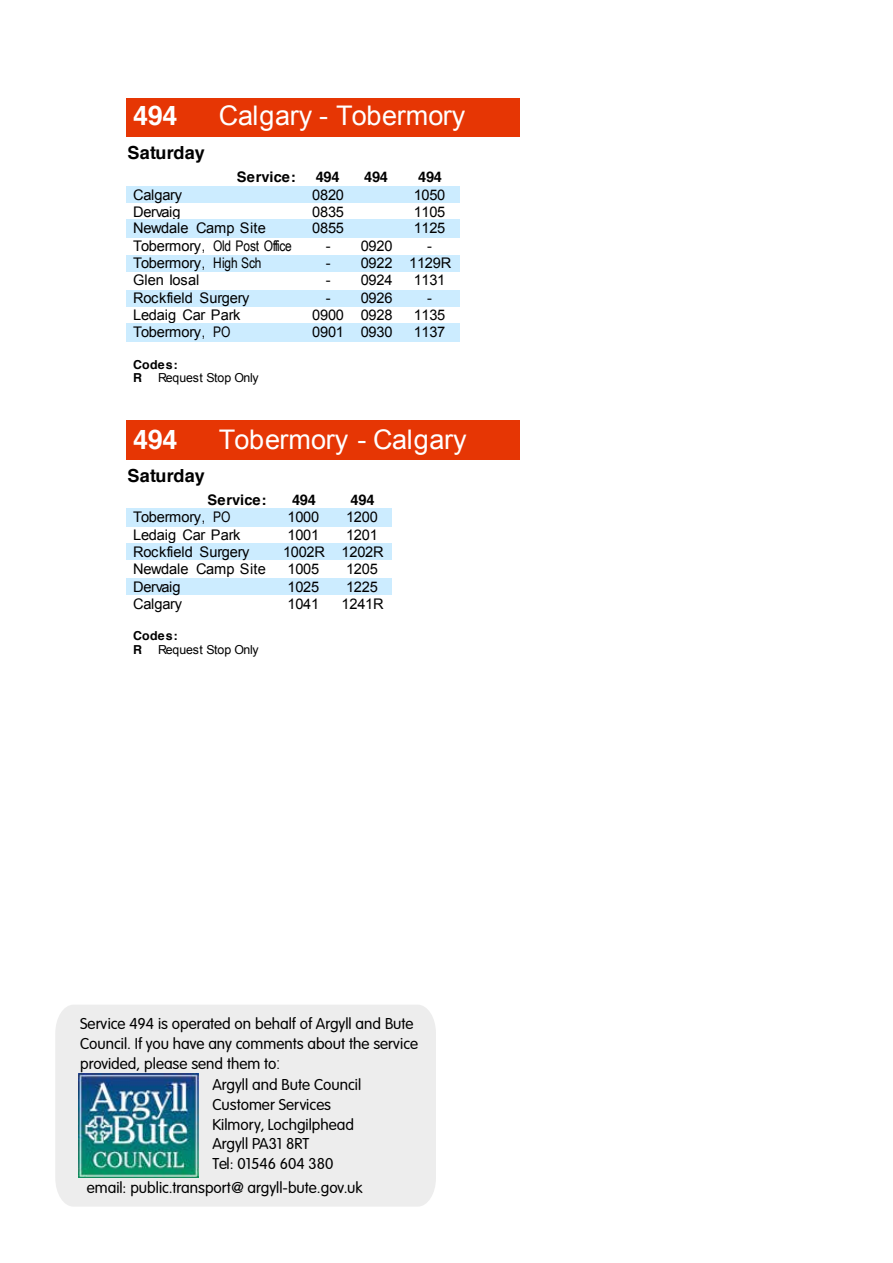
<style>
.page{position:relative;width:893px;height:1263px;background:#fff}
.page>*{position:absolute;margin:0;border:0;box-sizing:border-box;transform-origin:0 0}
.t1{font:27px "Arial";letter-spacing:-.005em;color:#fff}
.t2{font:700 27px "Helvetica";letter-spacing:-.015em;color:#fff}
.t3{font:700 18px "Helvetica";letter-spacing:.005em;color:#000}
.t4{font:300 16.5px "VAG Rundschrift D";color:#000}
.t5{font:14.7px "Arial";letter-spacing:-.02em;color:#000}
.t6{font:14.7px "Arial Narrow";letter-spacing:-.025em;color:#000}
.t7{font:700 14.7px "Helvetica";letter-spacing:.01em;color:#000}
.t8{font:700 14.7px "Helvetica";letter-spacing:-.02em;color:#000}
.t9{font:12.3px "Arial";letter-spacing:-.01em;color:#000}
.t10{font:700 12.3px/13.5px "Helvetica";letter-spacing:.025em;color:#000}
.s1{font-family:"Arial"}
.s2{font-family:"Arial Narrow"}
.s3{font-family:"Roboto Condensed"}
</style>
<div class="page">
<div style="left:55px;top:1005px;width:381px;height:201px;background:#ededed"></div>
<img style="left:79px;top:1074px;width:120px;height:103px">
<div style="left:126px;top:98px;width:85px;height:39px;background:#e63604"></div>
<div style="left:211px;top:98px;width:309px;height:39px;background:#e63604"></div>
<div style="left:126px;top:186px;width:177px;height:17px;background:#ccecff"></div>
<div style="left:303px;top:186px;width:49px;height:17px;background:#ccecff"></div>
<div style="left:352px;top:186px;width:48px;height:17px;background:#ccecff"></div>
<div style="left:400px;top:186px;width:60px;height:17px;background:#ccecff"></div>
<div style="left:126px;top:220px;width:177px;height:18px;background:#ccecff"></div>
<div style="left:303px;top:220px;width:49px;height:18px;background:#ccecff"></div>
<div style="left:352px;top:220px;width:48px;height:18px;background:#ccecff"></div>
<div style="left:400px;top:220px;width:60px;height:18px;background:#ccecff"></div>
<div style="left:126px;top:255px;width:177px;height:17px;background:#ccecff"></div>
<div style="left:303px;top:255px;width:49px;height:17px;background:#ccecff"></div>
<div style="left:352px;top:255px;width:48px;height:17px;background:#ccecff"></div>
<div style="left:400px;top:255px;width:60px;height:17px;background:#ccecff"></div>
<div style="left:126px;top:290px;width:177px;height:17px;background:#ccecff"></div>
<div style="left:303px;top:290px;width:49px;height:17px;background:#ccecff"></div>
<div style="left:352px;top:290px;width:48px;height:17px;background:#ccecff"></div>
<div style="left:400px;top:290px;width:60px;height:17px;background:#ccecff"></div>
<div style="left:126px;top:324px;width:177px;height:18px;background:#ccecff"></div>
<div style="left:303px;top:324px;width:49px;height:18px;background:#ccecff"></div>
<div style="left:352px;top:324px;width:48px;height:18px;background:#ccecff"></div>
<div style="left:400px;top:324px;width:60px;height:18px;background:#ccecff"></div>
<div style="left:126px;top:422px;width:85px;height:37px;background:#e63604"></div>
<div style="left:211px;top:422px;width:309px;height:37px;background:#e63604"></div>
<hr style="left:126px;top:420px;width:86px;height:4px;background:#e63604">
<hr style="left:212px;top:420px;width:308px;height:4px;background:#e63604">
<hr style="left:126px;top:456px;width:86px;height:4px;background:#e63604">
<hr style="left:212px;top:456px;width:308px;height:4px;background:#e63604">
<div style="left:126px;top:508px;width:148px;height:18px;background:#ccecff"></div>
<div style="left:274px;top:508px;width:60px;height:18px;background:#ccecff"></div>
<div style="left:334px;top:508px;width:58px;height:18px;background:#ccecff"></div>
<div style="left:126px;top:543px;width:148px;height:17px;background:#ccecff"></div>
<div style="left:274px;top:543px;width:60px;height:17px;background:#ccecff"></div>
<div style="left:334px;top:543px;width:58px;height:17px;background:#ccecff"></div>
<div style="left:126px;top:578px;width:148px;height:17px;background:#ccecff"></div>
<div style="left:274px;top:578px;width:60px;height:17px;background:#ccecff"></div>
<div style="left:334px;top:578px;width:58px;height:17px;background:#ccecff"></div>
<h1 class="t2" style="left:133px;top:94px;width:46px">494</h1>
<h1 class="t1" style="left:219px;top:98px;width:248px">Calgary - Tobermory</h1>
<p class="t3" style="left:128px;top:138px;width:79px">Saturday</p>
<p class="t7" style="left:237px;top:165px;width:60px">Service:</p>
<p class="t8" style="left:316px;top:165px;width:25px">494</p>
<p class="t8" style="left:364px;top:165px;width:25px">494</p>
<p class="t8" style="left:418px;top:165px;width:25px">494</p>
<p class="t5" style="left:133px;top:185px;width:50px">Calgary</p>
<p class="t5" style="left:312px;top:185px;width:33px">0820</p>
<p class="t5" style="left:414px;top:185px;width:33px">1050</p>
<p class="t5" style="left:133px;top:202px;width:49px">Dervaig</p>
<p class="t5" style="left:312px;top:202px;width:33px">0835</p>
<p class="t5" style="left:414px;top:202px;width:33px">1105</p>
<p class="t5" style="left:133px;top:219px;width:134px">Newdale Camp Site</p>
<p class="t5" style="left:312px;top:219px;width:33px">0855</p>
<p class="t5" style="left:414px;top:219px;width:33px">1125</p>
<p class="t6" style="left:133px;top:235px;width:160px"><span class="s1">Tobermory</span>, Old Post Office</p>
<p class="t5" style="left:326px;top:237px;width:68px">- 0920</p>
<p class="t5" style="left:427px;top:237px;width:6px">-</p>
<p class="t5" style="left:133px;top:254px;width:130px">Tobermory<span class="s2">, High Sch</span></p>
<p class="t5" style="left:326px;top:254px;width:127px">- 0922 1129R</p>
<p class="t5" style="left:133px;top:270px;width:68px">Glen Iosal</p>
<p class="t5" style="left:326px;top:270px;width:68px">- 0924</p>
<p class="t5" style="left:414px;top:270px;width:33px">1131</p>
<p class="t5" style="left:133px;top:288px;width:118px">Rockfield Surgery</p>
<p class="t5" style="left:326px;top:288px;width:68px">- 0926</p>
<p class="t5" style="left:427px;top:288px;width:6px">-</p>
<p class="t5" style="left:133px;top:305px;width:109px">Ledaig Car Park</p>
<p class="t5" style="left:312px;top:305px;width:82px">0900 0928</p>
<p class="t5" style="left:414px;top:305px;width:33px">1135</p>
<p class="t5" style="left:133px;top:322px;width:99px">Tobermory<span class="s2">, PO</span></p>
<p class="t5" style="left:312px;top:322px;width:82px">0901 0930</p>
<p class="t5" style="left:414px;top:322px;width:33px">1137</p>
<p class="t10" style="left:133px;top:358px;width:46px">Codes:<br>R</p>
<p class="t9" style="left:158px;top:370px;width:102px">Request Stop Only</p>
<h1 class="t2" style="left:133px;top:417px;width:46px">494</h1>
<h1 class="t1" style="left:219px;top:421px;width:249px">Tobermory - Calgary</h1>
<p class="t3" style="left:128px;top:461px;width:79px">Saturday</p>
<p class="t7" style="left:208px;top:488px;width:60px">Service:</p>
<p class="t8" style="left:292px;top:488px;width:25px">494</p>
<p class="t8" style="left:351px;top:488px;width:25px">494</p>
<p class="t5" style="left:133px;top:507px;width:99px">Tobermory<span class="s2">, PO</span></p>
<p class="t5" style="left:288px;top:507px;width:33px">1000</p>
<p class="t5" style="left:346px;top:507px;width:33px">1200</p>
<p class="t5" style="left:133px;top:525px;width:109px">Ledaig Car Park</p>
<p class="t5" style="left:288px;top:525px;width:33px">1001</p>
<p class="t5" style="left:346px;top:525px;width:33px">1201</p>
<p class="t5" style="left:133px;top:542px;width:118px">Rockfield Surgery</p>
<p class="t5" style="left:283px;top:542px;width:102px">1002R 1202R</p>
<p class="t5" style="left:133px;top:559px;width:134px">Newdale Camp Site</p>
<p class="t5" style="left:288px;top:559px;width:33px">1005</p>
<p class="t5" style="left:346px;top:559px;width:33px">1205</p>
<p class="t5" style="left:133px;top:577px;width:49px">Dervaig</p>
<p class="t5" style="left:288px;top:577px;width:33px">1025</p>
<p class="t5" style="left:346px;top:577px;width:33px">1225</p>
<p class="t5" style="left:133px;top:594px;width:50px">Calgary</p>
<p class="t5" style="left:288px;top:594px;width:33px">1041</p>
<p class="t5" style="left:342px;top:594px;width:44px">1241R</p>
<p class="t10" style="left:133px;top:629px;width:46px">Codes:<br>R</p>
<p class="t9" style="left:158px;top:641px;width:102px">Request Stop Only</p>
<p class="t4" style="left:80px;top:1015px;width:335px">Service 494 is operated on behalf of Argyll and Bute</p>
<p class="t4" style="left:80px;top:1035px;width:339px">Council. If you have any comments about the service</p>
<p class="t4" style="left:80px;top:1054px;width:201px">provided, please send them to<span class="s3">:</span></p>
<p class="t4" style="left:212px;top:1075px;width:150px">Argyll and Bute Council</p>
<p class="t4" style="left:212px;top:1095px;width:120px">Customer Services</p>
<p class="t4" style="left:212px;top:1115px;width:143px">Kilmory, Lochgilphead</p>
<p class="t4" style="left:212px;top:1135px;width:99px">Argyll PA31 8RT</p>
<p class="t4" style="left:212px;top:1155px;width:123px">Tel: 01546 604 380</p>
<p class="t4" style="left:87px;top:1179px;width:277px">email: public.transport@ argyll-bute.gov.uk</p>
</div>
